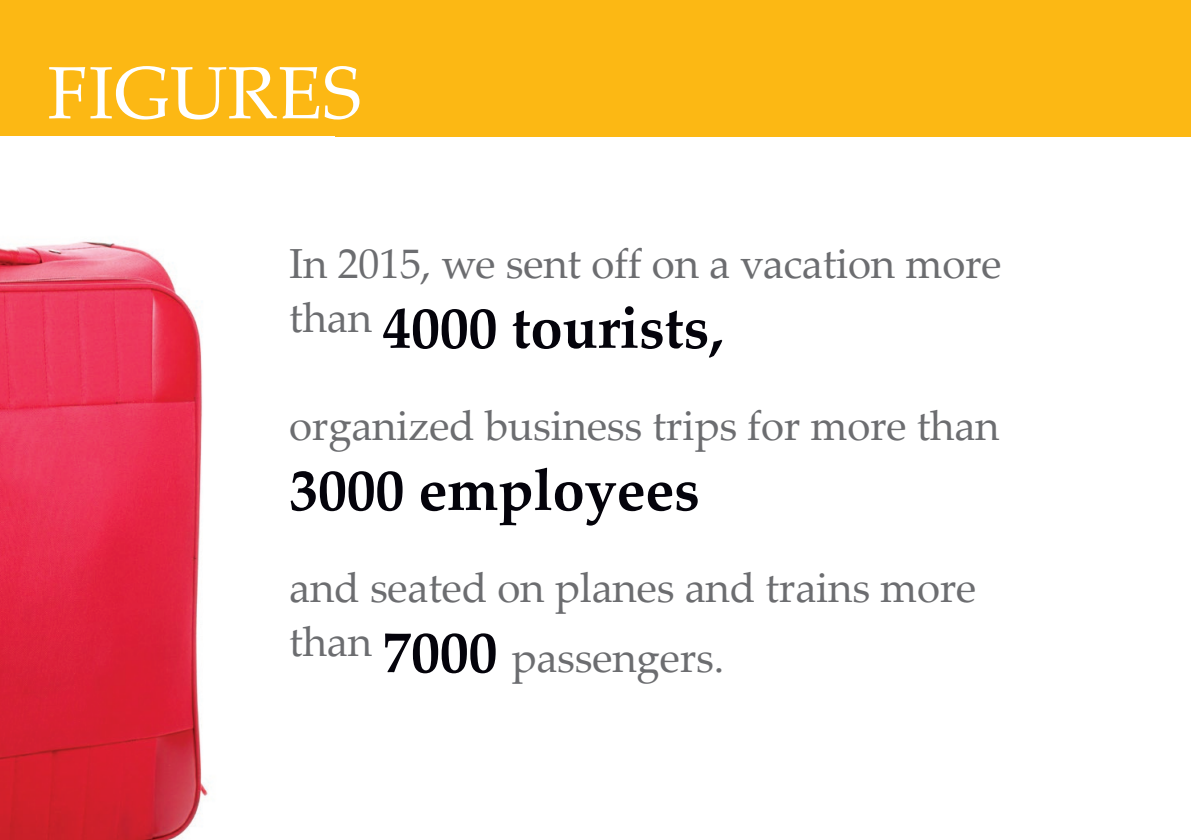
<style>
.page{position:relative;width:1191px;height:840px;background:#fff}
.page>*{position:absolute;margin:0;border:0;box-sizing:border-box;transform-origin:0 0}
.t1{font:74px "Palatino Linotype";color:#fff}
.t2{font:700 58px "Palatino Linotype";letter-spacing:-.005em;color:#04030b}
.t3{font:42px/70px "Palatino Linotype";letter-spacing:-.005em;color:#6c6d70}
.s1{font-weight:700;font-size:58px;color:#04030b}
</style>
<div class="page">
<div style="left:0;top:0;width:1191px;height:136px;background:#fcb814"></div>
<img style="left:0;top:241px;width:208px;height:598px">
<h1 class="t1" style="left:47px;top:40px;width:315px">FIGURES</h1>
<p class="t3" style="left:289px;top:226px;width:714px">In 2015, we sent off on a vacation more</p>
<h2 class="t2" style="left:289px;top:286px;width:435px"><sup>than</sup> 4000 tourists,</h2>
<p class="t3" style="left:289px;top:388px;width:712px">organized business trips for more than</p>
<h2 class="t2" style="left:289px;top:448px;width:412px">3000 employees</h2>
<p class="t3" style="left:289px;top:550px;width:688px">and seated on planes and trains more than <span class="s1">7000</span> passengers.</p>
</div>
